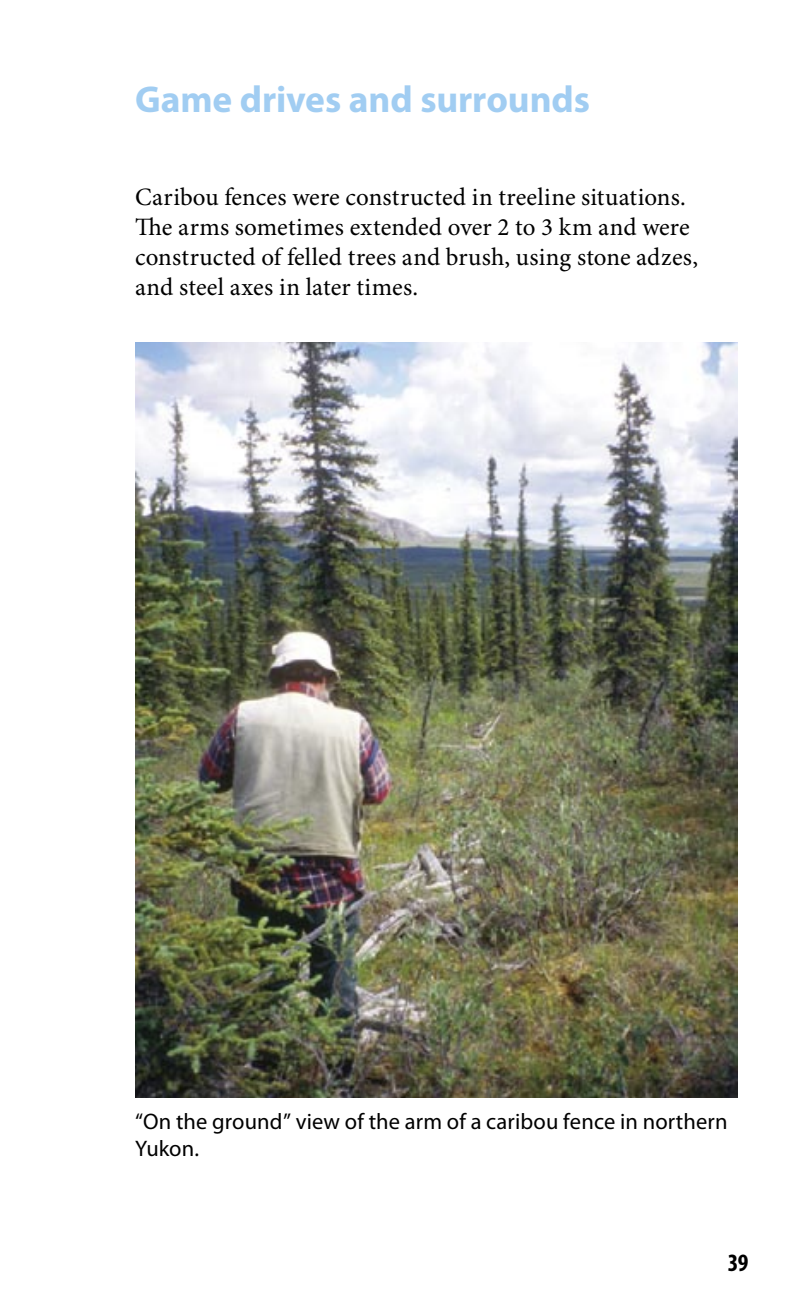
<style>
.page{position:relative;width:810px;height:1305px;background:#fff}
.page>*{position:absolute;margin:0;border:0;box-sizing:border-box;transform-origin:0 0}
.t1{font:700 37.5px "Myriad Pro";letter-spacing:-.005em;color:#a1cdf2}
.t2{font:25px/30px "Minion Pro";letter-spacing:.005em;color:#000}
.t3{font:700 condensed 25px "Myriad Pro";color:#000}
.t4{font:22.5px/27.5px "Myriad Pro";letter-spacing:.005em;color:#000}
</style>
<div class="page">
<img style="left:135px;top:342px;width:603px;height:755px">
<h1 class="t1" style="left:135px;top:79px;width:457px">Game drives and surrounds</h1>
<p class="t2" style="left:135px;top:183px;width:565px">Caribou fences were constructed in treeline situations.<br>The arms sometimes extended over 2 to 3 km and were constructed of felled trees and brush, using stone adzes, and steel axes in later times.</p>
<p class="t4" style="left:135px;top:1108px;width:594px">“On the ground” view of the arm of a caribou fence in northern<br>Yukon.</p>
<p class="t3" style="left:728px;top:1249px;width:22px">39</p>
</div>
